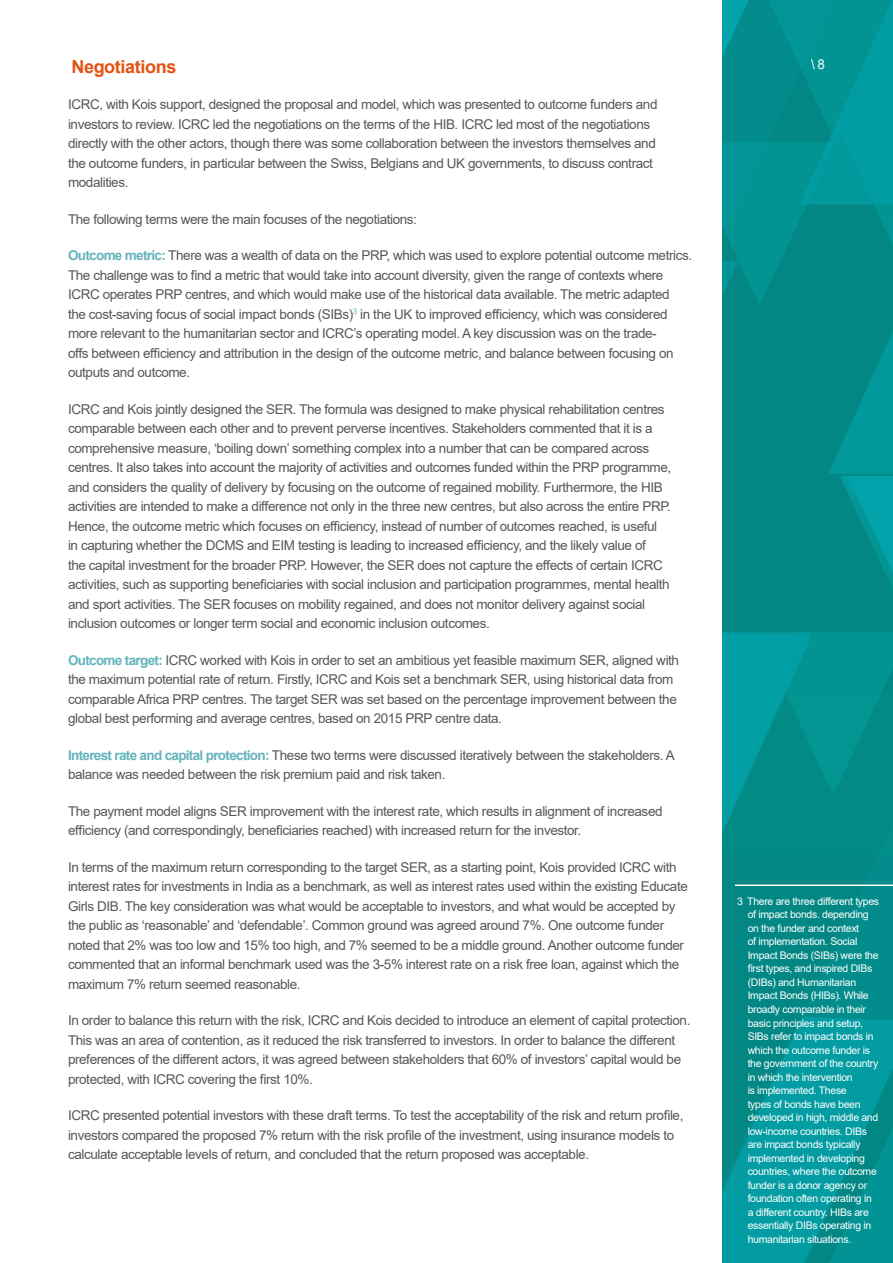
<style>
.page{position:relative;width:893px;height:1263px;background:#fff}
.page>*{position:absolute;margin:0;border:0;box-sizing:border-box;transform-origin:0 0}
.Body_Text_SPAN{font:700 18px "Arial";letter-spacing:-.02em;color:#e35311}
.Body_Text_SPAN-2{font:13.5px/19.5px "Arial";letter-spacing:-.03em;color:#575756}
.t1{font:13.5px "Arial";color:#fff}
.Footnote{font:10.5px/13.5px "Arial";letter-spacing:-.03em;color:#fff}
.s1{font-weight:700;color:#64b4bd}
</style>
<div class="page">
<svg style="left:722px;top:0;width:171px;height:1263px;background:#028f8e"></svg>
<hr style="left:735px;top:884px;width:158px;height:2px;background:#fff">
<h1 class="Body_Text_SPAN" style="left:71px;top:54px;width:107px">Negotiations</h1>
<p class="t1" style="left:811px;top:55px;width:15px">\ 8</p>
<h1 class="Body_Text_SPAN-2" style="left:68px;top:95px;width:591px">ICRC, with Kois support, designed the proposal and model, which was presented to outcome funders and investors to review. ICRC led the negotiations on the terms of the HIB. ICRC led most of the negotiations directly with the other actors, though there was some collaboration between the investors themselves and the outcome funders, in particular between the Swiss, Belgians and UK governments, to discuss contract modalities.</h1>
<h1 class="Body_Text_SPAN-2" style="left:68px;top:209px;width:350px">The following terms were the main focuses of the negotiations:</h1>
<h1 class="Body_Text_SPAN-2" style="left:68px;top:246px;width:626px"><span class="s1">Outcome metric:</span> There was a wealth of data on the PRP, which was used to explore potential outcome metrics.<br>The challenge was to find a metric that would take into account diversity, given the range of contexts where ICRC operates PRP centres, and which would make use of the historical data available. The metric adapted<br>the cost-saving focus of social impact bonds (SIBs)<sup>3</sup> in the UK to improved efficiency, which was considered more relevant to the humanitarian sector and ICRC’s operating model. A key discussion was on the trade-<br>offs between efficiency and attribution in the design of the outcome metric, and balance between focusing on outputs and outcome.</h1>
<h1 class="Body_Text_SPAN-2" style="left:68px;top:399px;width:605px">ICRC and Kois jointly designed the SER. The formula was designed to make physical rehabilitation centres comparable between each other and to prevent perverse incentives. Stakeholders commented that it is a comprehensive measure, ‘boiling down’ something complex into a number that can be compared across centres. It also takes into account the majority of activities and outcomes funded within the PRP programme, and considers the quality of delivery by focusing on the outcome of regained mobility. Furthermore, the HIB activities are intended to make a difference not only in the three new centres, but also across the entire PRP.<br>Hence, the outcome metric which focuses on efficiency, instead of number of outcomes reached, is useful<br>in capturing whether the DCMS and EIM testing is leading to increased efficiency, and the likely value of<br>the capital investment for the broader PRP. However, the SER does not capture the effects of certain ICRC activities, such as supporting beneficiaries with social inclusion and participation programmes, mental health and sport activities. The SER focuses on mobility regained, and does not monitor delivery against social inclusion outcomes or longer term social and economic inclusion outcomes.</h1>
<h1 class="Body_Text_SPAN-2" style="left:68px;top:650px;width:613px"><span class="s1">Outcome target:</span> ICRC worked with Kois in order to set an ambitious yet feasible maximum SER, aligned with the maximum potential rate of return. Firstly, ICRC and Kois set a benchmark SER, using historical data from comparable Africa PRP centres. The target SER was set based on the percentage improvement between the global best performing and average centres, based on 2015 PRP centre data.</h1>
<h1 class="Body_Text_SPAN-2" style="left:68px;top:745px;width:608px"><span class="s1">Interest rate and capital protection:</span> These two terms were discussed iteratively between the stakeholders. A balance was needed between the risk premium paid and risk taken.</h1>
<h1 class="Body_Text_SPAN-2" style="left:68px;top:801px;width:596px">The payment model aligns SER improvement with the interest rate, which results in alignment of increased efficiency (and correspondingly, beneficiaries reached) with increased return for the investor.</h1>
<h1 class="Body_Text_SPAN-2" style="left:68px;top:857px;width:621px">In terms of the maximum return corresponding to the target SER, as a starting point, Kois provided ICRC with interest rates for investments in India as a benchmark, as well as interest rates used within the existing Educate Girls DIB. The key consideration was what would be acceptable to investors, and what would be accepted by the public as ‘reasonable’ and ‘defendable’. Common ground was agreed around 7%. One outcome funder noted that 2% was too low and 15% too high, and 7% seemed to be a middle ground. Another outcome funder commented that an informal benchmark used was the 3-5% interest rate on a risk free loan, against which the maximum 7% return seemed reasonable.</h1>
<h1 class="Body_Text_SPAN-2" style="left:68px;top:1010px;width:624px">In order to balance this return with the risk, ICRC and Kois decided to introduce an element of capital protection.<br>This was an area of contention, as it reduced the risk transferred to investors. In order to balance the different preferences of the different actors, it was agreed between stakeholders that 60% of investors’ capital would be protected, with ICRC covering the first 10%.</h1>
<h1 class="Body_Text_SPAN-2" style="left:68px;top:1105px;width:617px">ICRC presented potential investors with these draft terms. To test the acceptability of the risk and return profile, investors compared the proposed 7% return with the risk profile of the investment, using insurance models to calculate acceptable levels of return, and concluded that the return proposed was acceptable.</h1>
<p class="Footnote" style="left:748px;top:894px;width:133px;text-indent:-11px">3 There are three different types of impact bonds. depending on the funder and context<br>of implementation. Social<br>Impact Bonds (SIBs) were the first types, and inspired DIBs (DIBs) and Humanitarian<br>Impact Bonds (HIBs). While broadly comparable in their basic principles and setup,<br>SIBs refer to impact bonds in which the outcome funder is the government of the country in which the intervention<br>is implemented. These<br>types of bonds have been developed in high, middle and low-income countries. DIBs are impact bonds typically implemented in developing countries, where the outcome funder is a donor agency or foundation often operating in a different country. HIBs are essentially DIBs operating in humanitarian situations.</p>
</div>
